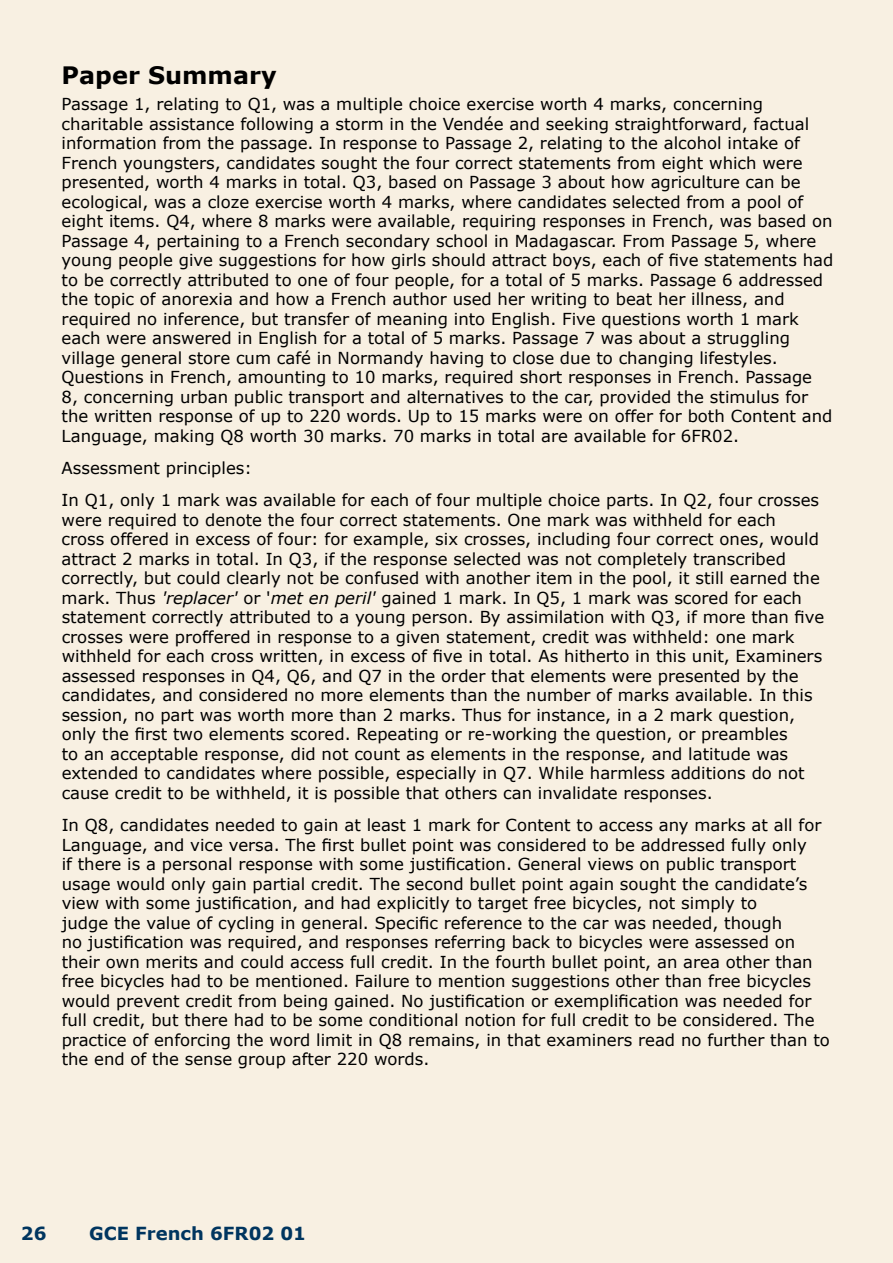
<style>
.page{position:relative;width:893px;height:1263px;background:#f8f0e2}
.page>*{position:absolute;margin:0;border:0;box-sizing:border-box;transform-origin:0 0}
.t1{font:700 24px "Verdana";color:#000}
.t2{font:700 18px "Verdana";color:#00355f}
.t3{font:16.5px/19.5px "Verdana";color:#000}
.s1{font-style:italic}
</style>
<div class="page">
<h1 class="t1" style="left:62px;top:60px;width:216px">Paper Summary</h1>
<p class="t3" style="left:62px;top:94px;width:773px">Passage 1, relating to Q1, was a multiple choice exercise worth 4 marks, concerning charitable assistance following a storm in the Vendée and seeking straightforward, factual information from the passage. In response to Passage 2, relating to the alcohol intake of French youngsters, candidates sought the four correct statements from eight which were presented, worth 4 marks in total. Q3, based on Passage 3 about how agriculture can be ecological, was a cloze exercise worth 4 marks, where candidates selected from a pool of eight items. Q4, where 8 marks were available, requiring responses in French, was based on Passage 4, pertaining to a French secondary school in Madagascar. From Passage 5, where young people give suggestions for how girls should attract boys, each of five statements had to be correctly attributed to one of four people, for a total of 5 marks. Passage 6 addressed the topic of anorexia and how a French author used her writing to beat her illness, and required no inference, but transfer of meaning into English. Five questions worth 1 mark each were answered in English for a total of 5 marks. Passage 7 was about a struggling village general store cum café in Normandy having to close due to changing lifestyles.<br>Questions in French, amounting to 10 marks, required short responses in French. Passage<br>8, concerning urban public transport and alternatives to the car, provided the stimulus for the written response of up to 220 words. Up to 15 marks were on offer for both Content and Language, making Q8 worth 30 marks. 70 marks in total are available for 6FR02.</p>
<p class="t3" style="left:62px;top:451px;width:759px;line-height:32.2px">Assessment principles:<br>In Q1, only 1 mark was available for each of four multiple choice parts. In Q2, four crosses</p>
<p class="t3" style="left:62px;top:509px;width:764px">were required to denote the four correct statements. One mark was withheld for each<br>cross offered in excess of four: for example, six crosses, including four correct ones, would attract 2 marks in total. In Q3, if the response selected was not completely transcribed correctly, but could clearly not be confused with another item in the pool, it still earned the mark. Thus <span class="s1">'replacer'</span> or '<span class="s1">met en peril'</span> gained 1 mark. In Q5, 1 mark was scored for each statement correctly attributed to a young person. By assimilation with Q3, if more than five crosses were proffered in response to a given statement, credit was withheld: one mark withheld for each cross written, in excess of five in total. As hitherto in this unit, Examiners assessed responses in Q4, Q6, and Q7 in the order that elements were presented by the candidates, and considered no more elements than the number of marks available. In this session, no part was worth more than 2 marks. Thus for instance, in a 2 mark question, only the first two elements scored. Repeating or re-working the question, or preambles<br>to an acceptable response, did not count as elements in the response, and latitude was extended to candidates where possible, especially in Q7. While harmless additions do not cause credit to be withheld, it is possible that others can invalidate responses.</p>
<p class="t3" style="left:62px;top:815px;width:770px">In Q8, candidates needed to gain at least 1 mark for Content to access any marks at all for Language, and vice versa. The first bullet point was considered to be addressed fully only<br>if there is a personal response with some justification. General views on public transport usage would only gain partial credit. The second bullet point again sought the candidate’s view with some justification, and had explicitly to target free bicycles, not simply to<br>judge the value of cycling in general. Specific reference to the car was needed, though<br>no justification was required, and responses referring back to bicycles were assessed on their own merits and could access full credit. In the fourth bullet point, an area other than free bicycles had to be mentioned. Failure to mention suggestions other than free bicycles would prevent credit from being gained. No justification or exemplification was needed for full credit, but there had to be some conditional notion for full credit to be considered. The practice of enforcing the word limit in Q8 remains, in that examiners read no further than to the end of the sense group after 220 words.</p>
<p class="t2" style="left:21px;top:1222px;width:27px">26</p>
<p class="t2" style="left:89px;top:1222px;width:218px">GCE French 6FR02 01</p>
</div>
